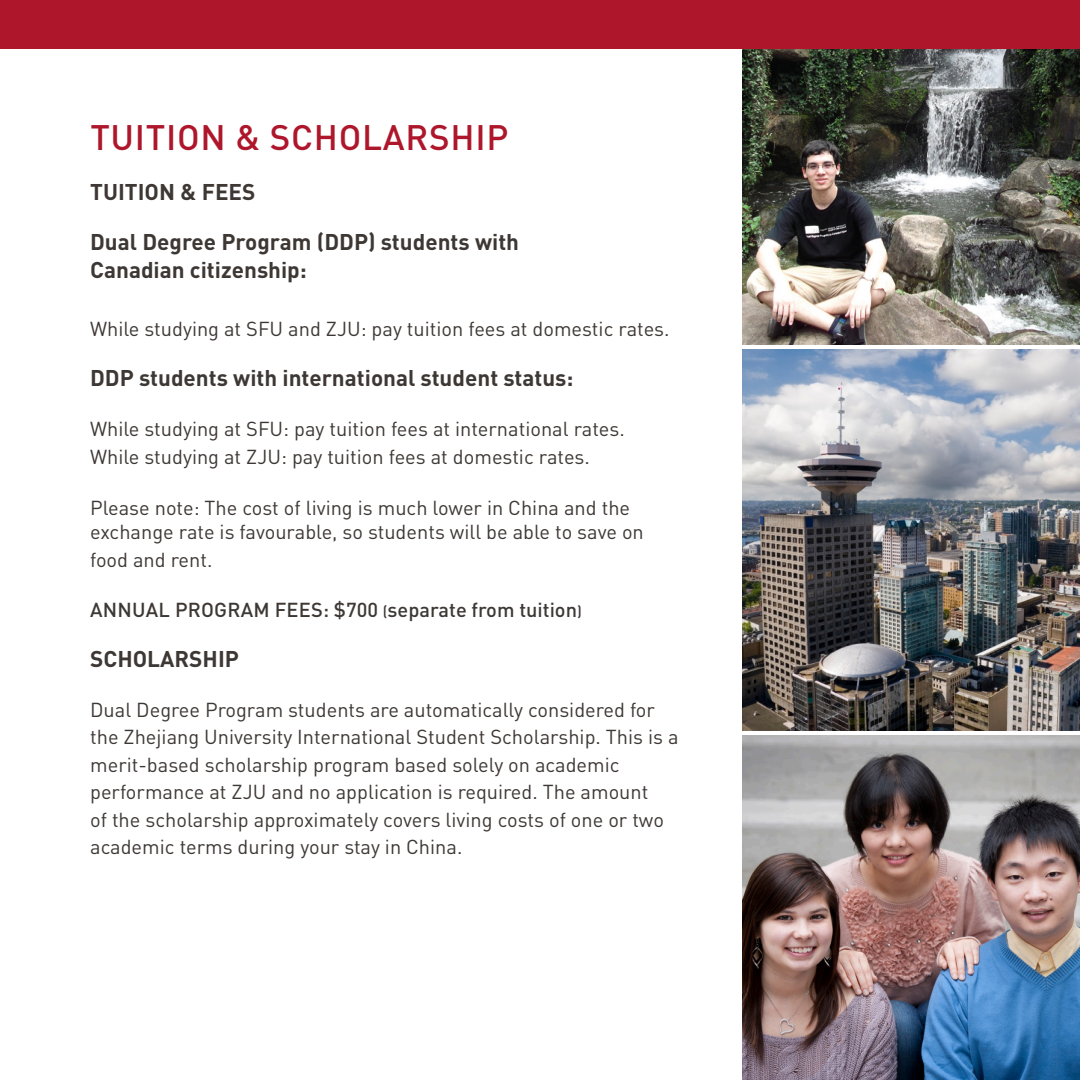
<style>
.page{position:relative;width:1080px;height:1080px;background:#fff}
.page>*{position:absolute;margin:0;border:0;box-sizing:border-box;transform-origin:0 0}
.Red_Heading_1{font:500 35px "DIN Pro";letter-spacing:.02em;color:#ae172b}
.Black_Bold_Heading_2{font:700 22.5px/27.5px "DIN Pro";color:#3e3835}
.t1{font:20px/27.5px "DIN Pro";color:#3e3835}
.t2{font:500 20px "DIN Pro";color:#3e3835}
.s1{font-size:15px}
</style>
<div class="page">
<img style="left:742px;top:49px;width:338px;height:296px">
<img style="left:742px;top:350px;width:338px;height:380px">
<img style="left:742px;top:735px;width:338px;height:345px">
<div style="left:0;top:0;width:1080px;height:49px;background:#ae172b"></div>
<p class="Red_Heading_1" style="left:90px;top:114px;width:420px">TUITION &amp; SCHOLARSHIP</p>
<p class="Black_Bold_Heading_2" style="left:90px;top:177px;width:167px">TUITION &amp; FEES</p>
<p class="Black_Bold_Heading_2" style="left:90px;top:227px;width:430px">Dual Degree Program (DDP) students with<br>Canadian citizenship:</p>
<p class="t1" style="left:90px;top:314px;width:581px">While studying at SFU and ZJU: pay tuition fees at domestic rates.</p>
<p class="Black_Bold_Heading_2" style="left:90px;top:363px;width:485px">DDP students with international student status:</p>
<p class="t1" style="left:90px;top:414px;width:536px">While studying at SFU: pay tuition fees at international rates.<br>While studying at ZJU: pay tuition fees at domestic rates.</p>
<p class="t1" style="left:90px;top:495px;width:555px;line-height:24px">Please note: The cost of living is much lower in China and the exchange rate is favourable, so students will be able to save on</p>
<p class="t1" style="left:90px;top:545px;width:124px">food and rent.</p>
<p class="t2" style="left:90px;top:596px;width:493px">ANNUAL PROGRAM FEES: $700 <span class="s1">(</span>separate from tuition<span class="s1">)</span></p>
<p class="Black_Bold_Heading_2" style="left:90px;top:644px;width:150px">SCHOLARSHIP</p>
<p class="t1" style="left:90px;top:695px;width:590px">Dual Degree Program students are automatically considered for the Zhejiang University International Student Scholarship. This is a merit-based scholarship program based solely on academic performance at ZJU and no application is required. The amount<br>of the scholarship approximately covers living costs of one or two academic terms during your stay in China.</p>
</div>
